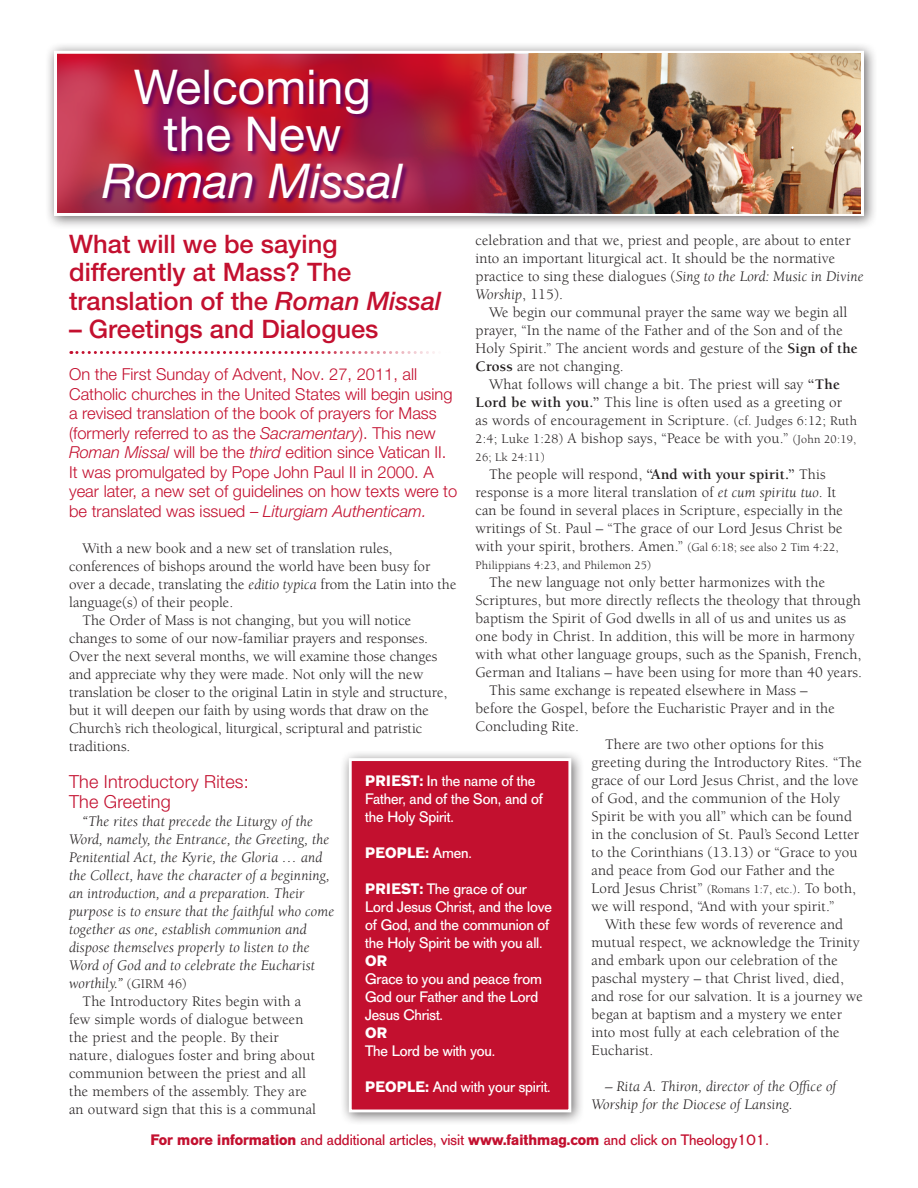
<style>
.page{position:relative;width:918px;height:1188px;background:#fff}
.page>*{position:absolute;margin:0;border:0;box-sizing:border-box;transform-origin:0 0}
.t1{font:48px/47px "Helvetica Neue LT Pro";color:#fff;text-align:center}
.t2{font:500 25.5px/28.5px "Helvetica Neue LT Pro";color:#c3102f}
.t3{font:300 18px "Helvetica Neue LT Pro";letter-spacing:.01em;color:#c3102f}
.t4{font:300 16.5px/19.5px "Helvetica Neue LT Pro";color:#c3102f}
.t5{font:15px/18px "Berkeley Pro";letter-spacing:.01em;color:#231f20}
.t6{font:italic 15px/18px "Berkeley Pro";letter-spacing:.01em;color:#231f20}
.t7{font:15px/18px "AG Old Face";letter-spacing:-.01em;color:#fff}
.t8{font:15px "AG Old Face";color:#c3102f}
.t9{font:700 15px "AG Old Face";letter-spacing:.01em;color:#fff}
.t10{font:12px "Berkeley Pro";letter-spacing:.01em;color:#231f20}
.s1{font-style:italic}
.s2{font-style:normal;font-size:13.5px}
.s3{font-weight:700}
.s4{font-size:13.5px}
.s5{font-size:12px}
.s6{font-weight:400}
</style>
<div class="page">
<div style="left:45px;top:42px;width:832px;height:187px;background:#231f20;opacity:.65"></div>
<img style="left:58px;top:55px;width:397px;height:157px">
<div style="left:54px;top:51px;width:810px;height:165px;border:3px solid #fff"></div>
<svg style="left:71px;top:351px;width:364px;height:3px"></svg>
<svg style="left:455px;top:54px;width:10px;height:159px;background:#aa1731"></svg>
<img style="left:465px;top:54px;width:396px;height:159px">
<div style="left:103px;top:70px;width:307px;height:135px;background:#65035f;opacity:.97"></div>
<div style="left:340px;top:749px;width:245px;height:377px;background:#231f20;opacity:.65"></div>
<div style="left:350px;top:760px;width:220px;height:351px;background:#c3102f"></div>
<div style="left:349px;top:758px;width:222px;height:354px;border:3px solid #fff"></div>
<p class="t1" style="left:102px;top:62px;width:302px">Welcoming the New<br><span class="s1">Roman Missal</span></p>
<p class="t2" style="left:69px;top:229px;width:374px">What will we be saying differently at Mass? The translation of the <span class="s1">Roman Missal</span></p>
<p class="t2" style="left:69px;top:314px;width:311px">– Greetings and Dialogues</p>
<p class="t4" style="left:69px;top:364px;width:390px">On the First Sunday of Advent, Nov. 27, 2011, all Catholic churches in the United States will begin using a revised translation of the book of prayers for Mass (formerly referred to as the <span class="s1">Sacramentary</span>). This new <span class="s1">Roman Missal</span> will be the <span class="s1">third</span> edition since Vatican II.<br>It was promulgated by Pope John Paul II in 2000. A year later, a new set of guidelines on how texts were to be translated was issued – <span class="s1">Liturgiam Authenticam.</span></p>
<p class="t5" style="left:69px;top:539px;width:389px;text-indent:14px">With a new book and a new set of translation rules, conferences of bishops around the world have been busy for over a decade, translating the <span class="s1">editio typica</span> from the Latin into the language(s) of their people.</p>
<p class="t5" style="left:69px;top:611px;width:380px;text-indent:14px">The Order of Mass is not changing, but you will notice changes to some of our now-familiar prayers and responses.<br>Over the next several months, we will examine those changes and appreciate why they were made. Not only will the new translation be closer to the original Latin in style and structure, but it will deepen our faith by using words that draw on the Church’s rich theological, liturgical, scriptural and patristic traditions.</p>
<p class="t3" style="left:69px;top:771px;width:181px">The Introductory Rites:</p>
<p class="t3" style="left:69px;top:790px;width:103px">The Greeting</p>
<p class="t6" style="left:69px;top:812px;width:267px;text-indent:14px">“The rites that precede the Liturgy of the Word, namely, the Entrance, the Greeting, the Penitential Act, the Kyrie, the Gloria … and the Collect, have the character of a beginning, an introduction, and a preparation. Their purpose is to ensure that the faithful who come together as one, establish communion and dispose themselves properly to listen to the Word of God and to celebrate the Eucharist worthily.” <span class="s2">(GIRM 46)</span></p>
<p class="t5" style="left:69px;top:992px;width:248px;text-indent:14px">The Introductory Rites begin with a few simple words of dialogue between the priest and the people. By their nature, dialogues foster and bring about communion between the priest and all the members of the assembly. They are an outward sign that this is a communal</p>
<p class="t5" style="left:476px;top:231px;width:390px">celebration and that we, priest and people, are about to enter into an important liturgical act. It should be the normative practice to sing these dialogues (<span class="s1">Sing to the Lord: Music in Divine Worship</span>, 115).</p>
<p class="t5" style="left:476px;top:303px;width:384px;text-indent:14px">We begin our communal prayer the same way we begin all prayer, “In the name of the Father and of the Son and of the Holy Spirit.” The ancient words and gesture of the <span class="s3">Sign of the Cross</span> are not changing.</p>
<p class="t5" style="left:476px;top:375px;width:383px;text-indent:14px">What follows will change a bit. The priest will say <span class="s3">“The Lord be with you.”</span> This line is often used as a greeting or as words of encouragement in Scripture. <span class="s4">(cf. Judges 6:12; Ruth 2:4; Luke 1:28)</span> A bishop says, “Peace be with you.” <span class="s5">(John 20:19,</span></p>
<p class="t10" style="left:476px;top:451px;width:71px">26; Lk 24:11)</p>
<p class="t5" style="left:476px;top:465px;width:369px;text-align:center">The people will respond, <span class="s3">“And with your spirit.”</span> This response is a more literal translation of <span class="s1">et cum spiritu tuo</span>. It can be found in several places in Scripture, especially in the writings of St. Paul – “The grace of our Lord Jesus Christ be with your spirit, brothers. Amen.” <span class="s5">(Gal 6:18; see also 2 Tim 4:22,</span></p>
<p class="t10" style="left:476px;top:559px;width:177px">Philippians 4:23, and Philemon 25)</p>
<p class="t5" style="left:476px;top:573px;width:388px;text-indent:14px">The new language not only better harmonizes with the Scriptures, but more directly reflects the theology that through baptism the Spirit of God dwells in all of us and unites us as one body in Christ. In addition, this will be more in harmony with what other language groups, such as the Spanish, French, German and Italians – have been using for more than 40 years.</p>
<p class="t5" style="left:476px;top:681px;width:361px;text-indent:14px">This same exchange is repeated elsewhere in Mass – before the Gospel, before the Eucharistic Prayer and in the<br>Concluding Rite.</p>
<p class="t5" style="left:592px;top:735px;width:272px;text-indent:14px">There are two other options for this greeting during the Introductory Rites. “The grace of our Lord Jesus Christ, and the love of God, and the communion of the Holy Spirit be with you all” which can be found in the conclusion of St. Paul’s Second Letter to the Corinthians (13.13) or “Grace to you and peace from God our Father and the Lord Jesus Christ” <span class="s5">(Romans 1:7, etc.)</span>. To both, we will respond, “And with your spirit.”</p>
<p class="t5" style="left:592px;top:915px;width:273px;text-indent:14px">With these few words of reverence and mutual respect, we acknowledge the Trinity and embark upon our celebration of the paschal mystery – that Christ lived, died, and rose for our salvation. It is a journey we began at baptism and a mystery we enter into most fully at each celebration of the Eucharist.</p>
<p class="t6" style="left:592px;top:1078px;width:246px;text-indent:14px">– Rita A. Thiron, director of the Office of<br>Worship for the Diocese of Lansing.</p>
<p class="t8" style="left:150px;top:1131px;width:620px"><span class="s3">For more information</span> and additional articles, visit <span class="s3">www.faithmag.com</span> and click on Theology101.</p>
<p class="t7" style="left:365px;top:772px;width:179px"><span class="s3">PRIEST:</span> In the name of the<br>Father, and of the Son, and of the Holy Spirit.</p>
<p class="t9" style="left:365px;top:844px;width:108px">PEOPLE: <span class="s6">Amen.</span></p>
<p class="t7" style="left:365px;top:880px;width:188px"><span class="s3">PRIEST:</span> The grace of our<br>Lord Jesus Christ, and the love of God, and the communion of the Holy Spirit be with you all.</p>
<p class="t9" style="left:365px;top:952px;width:24px">OR</p>
<p class="t7" style="left:365px;top:970px;width:178px">Grace to you and peace from<br>God our Father and the Lord<br>Jesus Christ.</p>
<p class="t9" style="left:365px;top:1024px;width:24px">OR</p>
<p class="t7" style="left:365px;top:1042px;width:132px">The Lord be with you.</p>
<p class="t7" style="left:365px;top:1078px;width:187px"><span class="s3">PEOPLE:</span> And with your spirit.</p>
</div>
